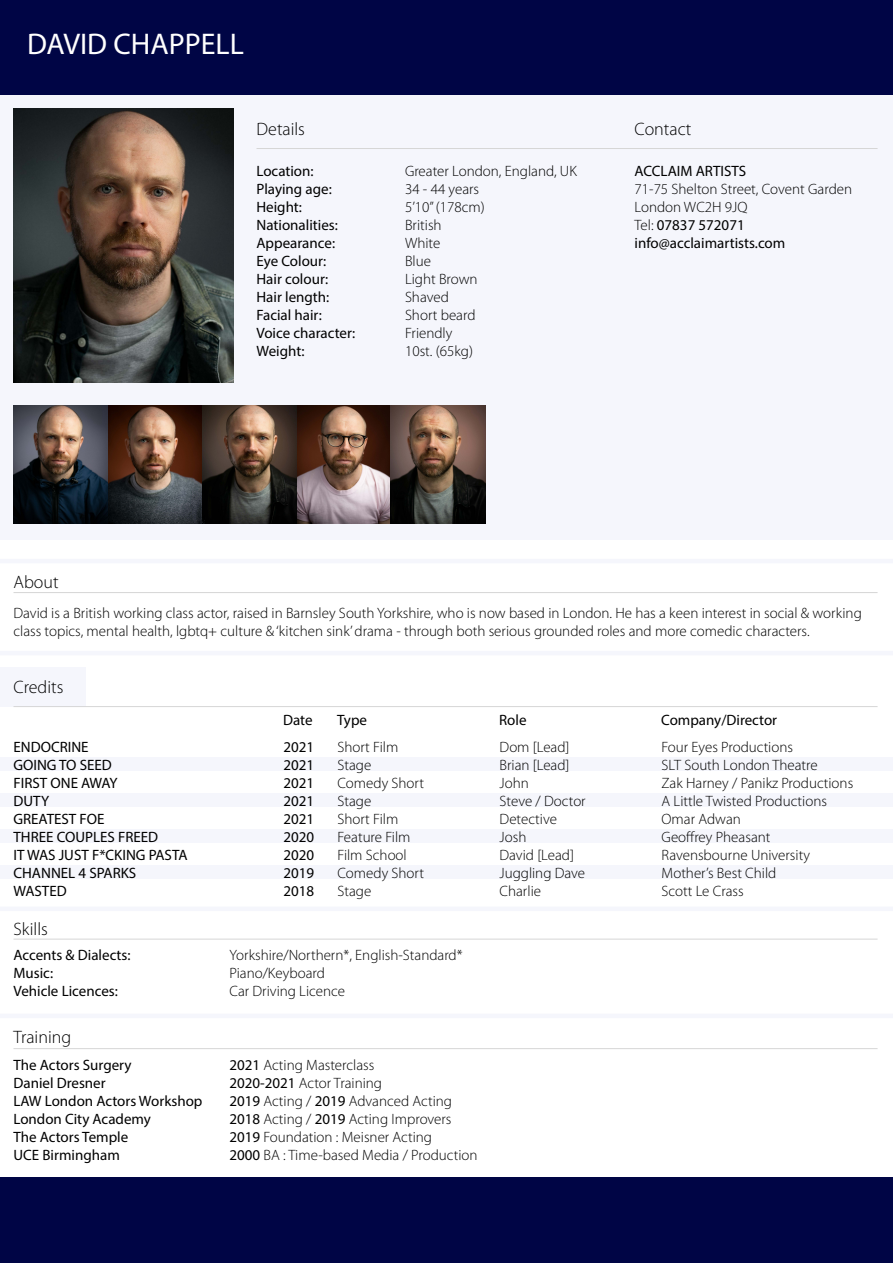
<style>
.page{position:relative;width:893px;height:1263px;background:#fff}
.page>*{position:absolute;margin:0;border:0;box-sizing:border-box;transform-origin:0 0}
.t1{font:30px "Myriad Pro";color:#fff}
.t2{font:300 18px "Myriad Pro";color:#000}
.t3{font:300 15px/18px "Myriad Pro";color:#000}
.t4{font:15px/18px "Myriad Pro";color:#000}
.s1{font-weight:400}
</style>
<div class="page">
<div style="left:0;top:866px;width:893px;height:13px;background:#f5f6fc"></div>
<div style="left:0;top:94px;width:893px;height:446px;background:#f5f6fc"></div>
<div style="left:0;top:667px;width:85px;height:39px;background:#f5f6fc"></div>
<svg style="left:13px;top:938px;width:864px;height:2px"></svg>
<div style="left:0;top:0;width:893px;height:94px;background:#000545"></div>
<div style="left:0;top:1177px;width:893px;height:86px;background:#000545"></div>
<img style="left:14px;top:108px;width:219px;height:275px">
<hr style="left:256px;top:148px;width:622px;height:1px;background:#d6d6d6">
<img style="left:14px;top:405px;width:471px;height:118px">
<div style="left:0;top:758px;width:893px;height:13px;background:#f5f6fc"></div>
<div style="left:0;top:794px;width:893px;height:13px;background:#f5f6fc"></div>
<div style="left:0;top:830px;width:893px;height:13px;background:#f5f6fc"></div>
<hr style="left:14px;top:592px;width:864px;height:1px;background:#d6d6d6">
<hr style="left:14px;top:706px;width:864px;height:1px;background:#d6d6d6">
<hr style="left:14px;top:939px;width:864px;height:1px;background:#d6d6d6">
<hr style="left:14px;top:1048px;width:864px;height:1px;background:#d6d6d6">
<h1 class="t1" style="left:27px;top:25px;width:218px">DAVID CHAPPELL</h1>
<p class="t2" style="left:256px;top:119px;width:50px">Details</p>
<p class="t2" style="left:634px;top:119px;width:58px">Contact</p>
<p class="t4" style="left:256px;top:161px;width:100px">Location:<br>Playing age:<br>Height:<br>Nationalities:<br>Appearance:<br>Eye Colour:<br>Hair colour:<br>Hair length:<br>Facial hair:<br>Voice character:<br>Weight:</p>
<p class="t3" style="left:405px;top:162px;width:173px">Greater London, England, UK<br>34 - 44 years<br>5’10” (178cm)<br>British<br>White<br>Blue<br>Light Brown<br>Shaved<br>Short beard<br>Friendly<br>10st. (65kg)</p>
<p class="t4" style="left:634px;top:161px;width:113px">ACCLAIM ARTISTS</p>
<p class="t3" style="left:634px;top:180px;width:219px">71-75 Shelton Street, Covent Garden<br>London WC2H 9JQ<br>Tel: <span class="s1">07837 572071 info@acclaimartists.com</span></p>
<p class="t2" style="left:14px;top:572px;width:47px">About</p>
<p class="t3" style="left:14px;top:604px;width:850px">David is a British working class actor, raised in Barnsley South Yorkshire, who is now based in London. He has a keen interest in social &amp; working class topics, mental health, lgbtq+ culture &amp; ‘kitchen sink’ drama - through both serious grounded roles and more comedic characters.</p>
<p class="t2" style="left:14px;top:677px;width:51px">Credits</p>
<p class="t4" style="left:283px;top:710px;width:31px">Date</p>
<p class="t4" style="left:337px;top:710px;width:31px">Type</p>
<p class="t4" style="left:499px;top:710px;width:29px">Role</p>
<p class="t4" style="left:661px;top:710px;width:118px">Company/Director</p>
<p class="t4" style="left:14px;top:737px;width:77px">ENDOCRINE</p>
<p class="t4" style="left:284px;top:737px;width:32px">2021</p>
<p class="t3" style="left:338px;top:738px;width:62px">Short Film</p>
<p class="t3" style="left:500px;top:738px;width:72px">Dom [Lead]</p>
<p class="t3" style="left:662px;top:738px;width:133px">Four Eyes Productions</p>
<p class="t4" style="left:14px;top:755px;width:100px">GOING TO SEED</p>
<p class="t4" style="left:284px;top:755px;width:32px">2021</p>
<p class="t3" style="left:338px;top:756px;width:35px">Stage</p>
<p class="t3" style="left:500px;top:756px;width:72px">Brian [Lead]</p>
<p class="t3" style="left:662px;top:756px;width:158px">SLT South London Theatre</p>
<p class="t4" style="left:14px;top:773px;width:106px">FIRST ONE AWAY</p>
<p class="t4" style="left:284px;top:773px;width:32px">2021</p>
<p class="t3" style="left:338px;top:774px;width:88px">Comedy Short</p>
<p class="t3" style="left:500px;top:774px;width:31px">John</p>
<p class="t3" style="left:662px;top:774px;width:193px">Zak Harney / Panikz Productions</p>
<p class="t4" style="left:14px;top:791px;width:37px">DUTY</p>
<p class="t4" style="left:284px;top:791px;width:32px">2021</p>
<p class="t3" style="left:338px;top:792px;width:35px">Stage</p>
<p class="t3" style="left:500px;top:792px;width:88px">Steve / Doctor</p>
<p class="t3" style="left:661px;top:792px;width:167px">A Little Twisted Productions</p>
<p class="t4" style="left:14px;top:809px;width:93px">GREATEST FOE</p>
<p class="t4" style="left:284px;top:809px;width:32px">2021</p>
<p class="t3" style="left:338px;top:810px;width:62px">Short Film</p>
<p class="t3" style="left:500px;top:810px;width:59px">Detective</p>
<p class="t3" style="left:662px;top:810px;width:81px">Omar Adwan</p>
<p class="t4" style="left:14px;top:827px;width:146px">THREE COUPLES FREED</p>
<p class="t4" style="left:284px;top:827px;width:32px">2020</p>
<p class="t3" style="left:338px;top:828px;width:75px">Feature Film</p>
<p class="t3" style="left:500px;top:828px;width:28px">Josh</p>
<p class="t3" style="left:662px;top:828px;width:110px">Geoffrey Pheasant</p>
<p class="t4" style="left:14px;top:845px;width:176px">IT WAS JUST F*CKING PASTA</p>
<p class="t4" style="left:284px;top:845px;width:32px">2020</p>
<p class="t3" style="left:338px;top:846px;width:71px">Film School</p>
<p class="t3" style="left:500px;top:846px;width:76px">David [Lead]</p>
<p class="t3" style="left:662px;top:846px;width:150px">Ravensbourne University</p>
<p class="t4" style="left:14px;top:863px;width:124px">CHANNEL 4 SPARKS</p>
<p class="t4" style="left:284px;top:863px;width:32px">2019</p>
<p class="t3" style="left:338px;top:864px;width:88px">Comedy Short</p>
<p class="t3" style="left:500px;top:864px;width:87px">Juggling Dave</p>
<p class="t3" style="left:662px;top:864px;width:116px">Mother’s Best Child</p>
<p class="t4" style="left:14px;top:881px;width:55px">WASTED</p>
<p class="t4" style="left:284px;top:881px;width:32px">2018</p>
<p class="t3" style="left:338px;top:882px;width:35px">Stage</p>
<p class="t3" style="left:500px;top:882px;width:43px">Charlie</p>
<p class="t3" style="left:662px;top:882px;width:84px">Scott Le Crass</p>
<p class="t2" style="left:14px;top:919px;width:36px">Skills</p>
<p class="t4" style="left:14px;top:946px;width:119px">Accents &amp; Dialects:</p>
<p class="t3" style="left:230px;top:946px;width:235px">Yorkshire/Northern*, English-Standard*</p>
<p class="t4" style="left:14px;top:964px;width:41px">Music:</p>
<p class="t3" style="left:230px;top:964px;width:97px">Piano/Keyboard</p>
<p class="t4" style="left:14px;top:982px;width:106px">Vehicle Licences:</p>
<p class="t3" style="left:230px;top:982px;width:117px">Car Driving Licence</p>
<p class="t2" style="left:14px;top:1027px;width:59px">Training</p>
<p class="t4" style="left:14px;top:1055px;width:120px">The Actors Surgery</p>
<p class="t3" style="left:230px;top:1056px;width:146px"><span class="s1">2021</span> Acting Masterclass</p>
<p class="t4" style="left:14px;top:1073px;width:94px">Daniel Dresner</p>
<p class="t3" style="left:230px;top:1074px;width:154px"><span class="s1">2020-2021</span> Actor Training</p>
<p class="t4" style="left:14px;top:1091px;width:190px">LAW London Actors Workshop</p>
<p class="t3" style="left:230px;top:1092px;width:224px"><span class="s1">2019</span> Acting / <span class="s1">2019</span> Advanced Acting</p>
<p class="t4" style="left:14px;top:1109px;width:139px">London City Academy</p>
<p class="t3" style="left:230px;top:1110px;width:224px"><span class="s1">2018</span> Acting / <span class="s1">2019</span> Acting Improvers</p>
<p class="t4" style="left:14px;top:1127px;width:116px">The Actors Temple</p>
<p class="t3" style="left:229px;top:1128px;width:204px"><span class="s1">2019</span> Foundation : Meisner Acting</p>
<p class="t4" style="left:14px;top:1145px;width:108px">UCE Birmingham</p>
<p class="t3" style="left:230px;top:1146px;width:249px"><span class="s1">2000</span> BA : Time-based Media / Production</p>
</div>
